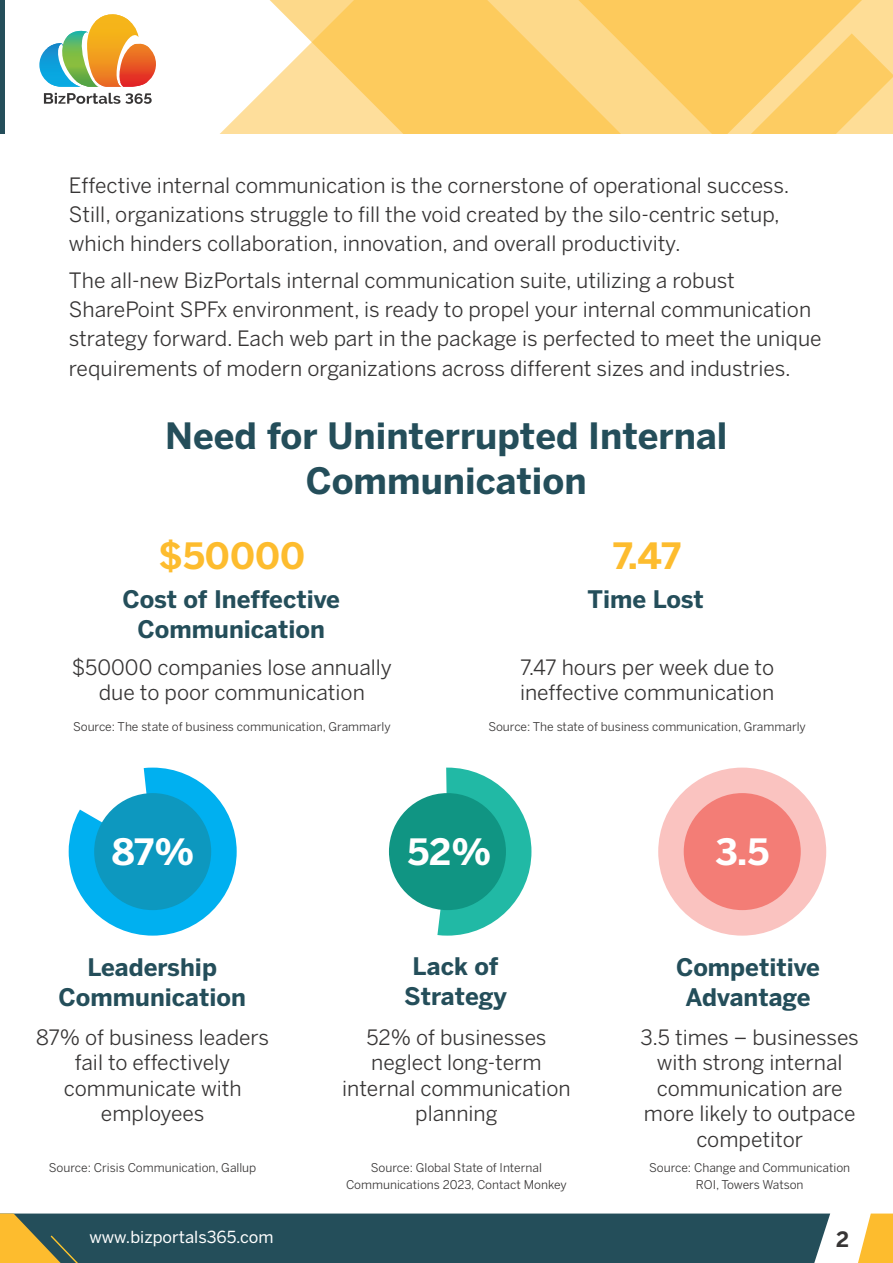
<style>
.page{position:relative;width:893px;height:1263px;background:#fff}
.page>*{position:absolute;margin:0;border:0;box-sizing:border-box;transform-origin:0 0}
.t1{font:700 36px/45px "Benton Sans";color:#244e5a;text-align:center}
.t2{font:700 36px "Benton Sans";color:#fdbc2e}
.t3{font:700 36px "Benton Sans";color:#fff}
.t4{font:700 24px/30px "Benton Sans";color:#244e5a;text-align:center}
.t5{font:21px/25.7px "Benton Sans";color:#373535;text-align:center}
.t6{font:700 21px "Benton Sans";color:#373535}
.t7{font:16.5px "Benton Sans";color:#fff}
.t8{font:12px/16.6px "Benton Sans";color:#373535;text-align:center}
</style>
<div class="page">
<svg style="left:783px;top:0;width:110px;height:33px;background:#fdd275"></svg>
<svg style="left:783px;top:33px;width:110px;height:101px;background:#fdd173"></svg>
<svg style="left:79px;top:0;width:704px;height:134px;fill:#fdcc62"></svg>
<svg style="left:44px;top:93px;width:108px;height:11px"></svg>
<img style="left:39px;top:43px;width:20px;height:44px">
<img style="left:59px;top:31px;width:28px;height:56px">
<div style="left:87px;top:12px;width:52px;height:10px;background:#fff"></div>
<img style="left:87px;top:14px;width:52px;height:73px">
<svg style="left:116px;top:42px;width:40px;height:2px"></svg>
<img style="left:116px;top:44px;width:40px;height:43px">
<div style="left:0;top:0;width:5px;height:134px;background:#244e5a"></div>
<svg style="left:0;top:1213px;width:830px;height:50px;background:#32565a"></svg>
<svg style="left:858px;top:1213px;width:35px;height:50px"></svg>
<svg style="left:69px;top:768px;width:168px;height:168px"></svg>
<div style="left:94px;top:793px;width:117px;height:117px;background:#0d98bf;border-radius:50%"></div>
<svg style="left:437px;top:768px;width:94px;height:168px"></svg>
<div style="left:389px;top:793px;width:117px;height:117px;background:#109583;border-radius:50%"></div>
<div style="left:658px;top:768px;width:168px;height:168px;background:#fac3c0;border-radius:50%"></div>
<div style="left:684px;top:793px;width:117px;height:117px;background:#f37d76;border-radius:50%"></div>
<p class="t5" style="left:69px;top:173px;width:722px;line-height:29.2px;text-align:left">Effective internal communication is the cornerstone of operational success.<br>Still, organizations struggle to fill the void created by the silo-centric setup, which hinders collaboration, innovation, and overall productivity.</p>
<p class="t5" style="left:69px;top:268px;width:754px;line-height:29.2px;text-align:left">The all-new BizPortals internal communication suite, utilizing a robust SharePoint SPFx environment, is ready to propel your internal communication strategy forward. Each web part in the package is perfected to meet the unique requirements of modern organizations across different sizes and industries.</p>
<h1 class="t1" style="left:165px;top:417px;width:564px">Need for Uninterrupted Internal<br>Communication</h1>
<h1 class="t2" style="left:158px;top:542px;width:148px">$50000</h1>
<p class="t4" style="left:123px;top:586px;width:219px">Cost of Ineffective<br>Communication</p>
<p class="t5" style="left:72px;top:656px;width:322px">$50000 companies lose annually due to poor communication</p>
<p class="t8" style="left:73px;top:720px;width:319px">Source: The state of business communication, Grammarly</p>
<h1 class="t2" style="left:613px;top:542px;width:69px">7.47</h1>
<p class="t4" style="left:588px;top:586px;width:118px">Time Lost</p>
<p class="t5" style="left:520px;top:656px;width:256px;text-align:left">7.47 hours per week due to ineffective communication</p>
<p class="t8" style="left:488px;top:720px;width:319px">Source: The state of business communication, Grammarly</p>
<h1 class="t3" style="left:112px;top:838px;width:84px">87%</h1>
<h1 class="t3" style="left:407px;top:838px;width:85px">52%</h1>
<h1 class="t3" style="left:716px;top:838px;width:55px">3.5</h1>
<p class="t4" style="left:59px;top:955px;width:189px">Leadership<br>Communication</p>
<p class="t5" style="left:36px;top:1026px;width:235px">87% of business leaders fail to effectively communicate with employees</p>
<p class="t8" style="left:49px;top:1161px;width:209px">Source: Crisis Communication, Gallup</p>
<p class="t4" style="left:404px;top:954px;width:104px">Lack of<br>Strategy</p>
<p class="t5" style="left:342px;top:1026px;width:230px">52% of businesses neglect long-term internal communication planning</p>
<p class="t8" style="left:346px;top:1161px;width:222px">Source: Global State of Internal<br>Communications 2023, Contact Monkey</p>
<p class="t4" style="left:676px;top:955px;width:145px">Competitive<br>Advantage</p>
<p class="t5" style="left:640px;top:1026px;width:220px">3.5 times – businesses with strong internal communication are more likely to outpace competitor</p>
<p class="t8" style="left:649px;top:1161px;width:203px">Source: Change and Communication<br>ROI, Towers Watson</p>
<p class="t7" style="left:89px;top:1231px;width:186px">www.bizportals365.com</p>
<p class="t6" style="left:836px;top:1231px;width:14px">2</p>
</div>
